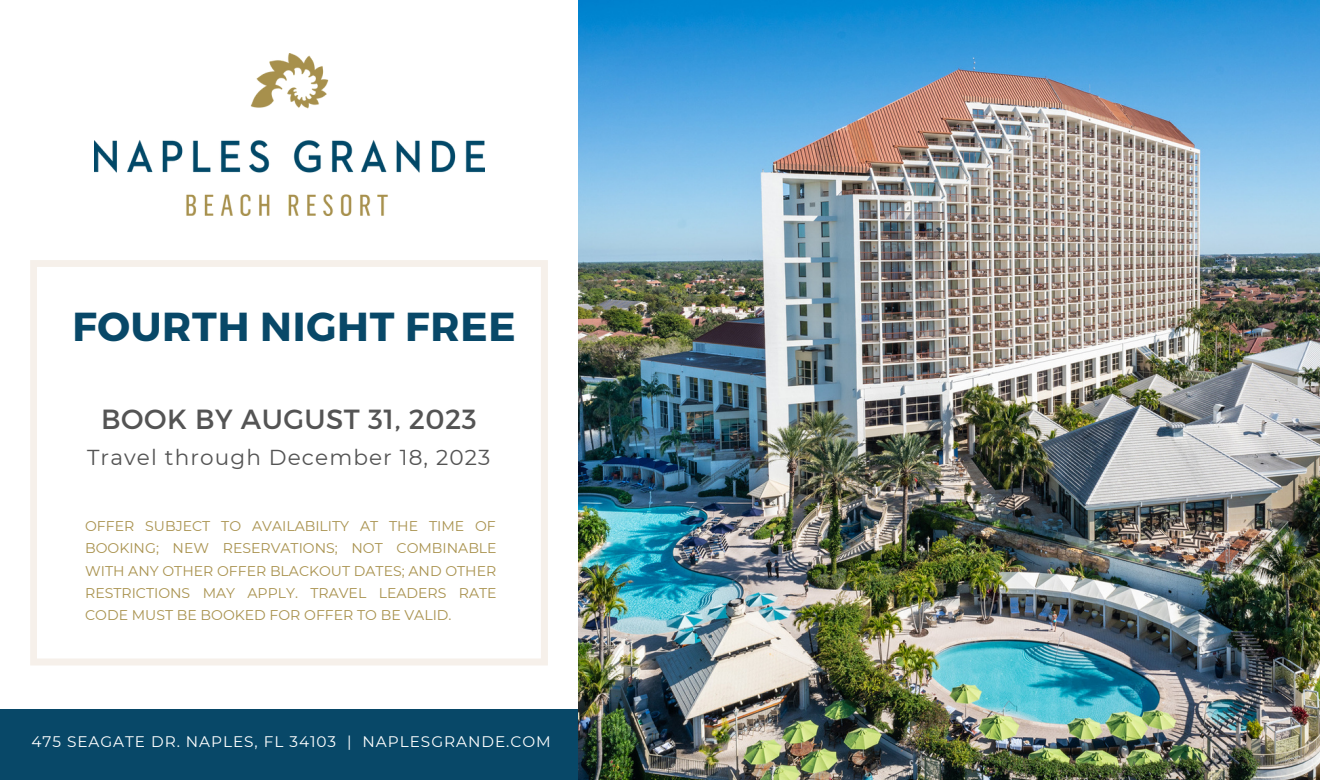
<style>
.page{position:relative;width:1320px;height:780px;background:#fff}
.page>*{position:absolute;margin:0;border:0;box-sizing:border-box;transform-origin:0 0}
.t1{font:700 40.4px "Montserrat";letter-spacing:.02em;color:#084868}
.t2{font:27.6px "Montserrat";letter-spacing:.02em;color:#545454}
.t3{font:21.6px "Montserrat";letter-spacing:.05em;color:#545454}
.t4{font:15.2px "Montserrat";letter-spacing:.065em;color:#fff}
.t5{font:14px/22.4px "Montserrat";color:#a9924e;text-align:justify}
</style>
<div class="page">
<div style="left:0;top:710px;width:758px;height:70px;background:#084868"></div>
<img style="left:578px;top:0;width:742px;height:780px">
<svg style="left:30px;top:260px;width:518px;height:405px"></svg>
<img style="left:95px;top:54px;width:390px;height:162px">
<p class="t1" style="left:72px;top:300px;width:445px">FOURTH NIGHT FREE</p>
<p class="t2" style="left:101px;top:401px;width:377px">BOOK BY AUGUST 31, 2023</p>
<p class="t3" style="left:87px;top:444px;width:405px">Travel through December 18, 2023</p>
<p class="t5" style="left:85px;top:515px;width:413px">OFFER SUBJECT TO AVAILABILITY AT THE TIME OF BOOKING; NEW RESERVATIONS; NOT COMBINABLE WITH ANY OTHER OFFER BLACKOUT DATES; AND OTHER RESTRICTIONS MAY APPLY. TRAVEL LEADERS RATE CODE MUST BE BOOKED FOR OFFER TO BE VALID.</p>
<p class="t4" style="left:31px;top:732px;width:521px">475 SEAGATE DR. NAPLES, FL 34103 | NAPLESGRANDE.COM</p>
</div>
